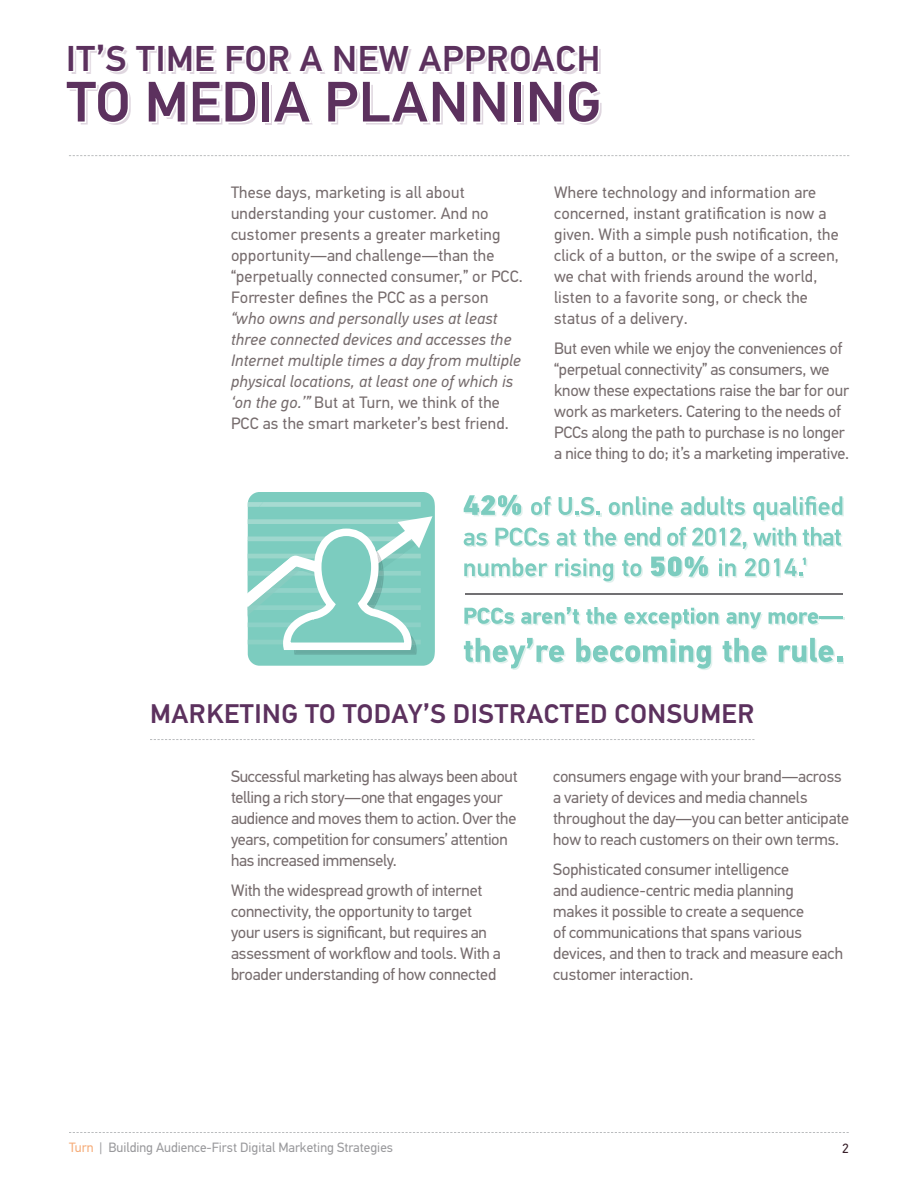
<style>
.page{position:relative;width:918px;height:1188px;background:#fff}
.page>*{position:absolute;margin:0;border:0;box-sizing:border-box;transform-origin:0 0}
.t1{font:500 57px "PF Din Text Pro";letter-spacing:.015em;color:#5c315e}
.t2{font:500 36px "PF Din Text Pro";letter-spacing:.02em;color:#5c315e}
.t3{font:500 27px "PF Din Text Pro";letter-spacing:.02em;color:#5c315e}
.t4{font:16.5px/21px "PF Din Text Pro";letter-spacing:-.01em;color:#766c6d}
.t5{font:16.5px/21px "PF Din Text Pro";letter-spacing:.01em;color:#766c6d}
.t6{font:italic 16.5px/21px "PF Din Text Pro";letter-spacing:.01em;color:#766c6d}
.t7{font:13.5px "PF Din Text Pro";color:#99999c}
.t8{font:13.5px "PF Din Text Pro";color:#38202a}
.s1{font-style:normal}
.s2{color:#f6ad7a}
</style>
<div class="page">
<svg style="left:69px;top:1132px;width:780px;height:1px"></svg>
<svg style="left:150px;top:739px;width:604px;height:1px"></svg>
<svg style="left:69px;top:155px;width:781px;height:1px"></svg>
<hr style="left:821px;top:617px;width:23px;height:3px;background:#e0f1ed">
<svg style="left:464px;top:608px;width:51px;height:17px"></svg>
<svg style="left:521px;top:607px;width:59px;height:18px"></svg>
<svg style="left:586px;top:607px;width:32px;height:18px"></svg>
<svg style="left:624px;top:608px;width:96px;height:22px"></svg>
<svg style="left:726px;top:612px;width:37px;height:18px"></svg>
<svg style="left:769px;top:612px;width:51px;height:13px"></svg>
<hr style="left:820px;top:616px;width:23px;height:3px;background:#7cccbf">
<svg style="left:464px;top:638px;width:102px;height:32px"></svg>
<svg style="left:576px;top:638px;width:136px;height:32px"></svg>
<svg style="left:723px;top:638px;width:45px;height:26px"></svg>
<svg style="left:779px;top:638px;width:65px;height:26px"></svg>
<svg style="left:464px;top:495px;width:380px;height:55px"></svg>
<svg style="left:464px;top:558px;width:85px;height:20px"></svg>
<svg style="left:555px;top:558px;width:60px;height:25px"></svg>
<svg style="left:622px;top:560px;width:21px;height:18px"></svg>
<svg style="left:651px;top:556px;width:58px;height:22px"></svg>
<svg style="left:719px;top:558px;width:18px;height:20px"></svg>
<svg style="left:745px;top:558px;width:62px;height:20px"></svg>
<hr style="left:465px;top:593px;width:377px;height:2px;background:#717073">
<svg style="left:247px;top:492px;width:188px;height:174px"></svg>
<h2 class="t2" style="left:66px;top:37px;width:536px">IT’S TIME FOR A NEW APPROACH</h2>
<h1 class="t1" style="left:66px;top:68px;width:536px">TO MEDIA PLANNING</h1>
<p class="t5" style="left:231px;top:182px;width:293px">These days, marketing is all about understanding your customer. And no customer presents a greater marketing opportunity—and challenge—than the “perpetually connected consumer,” or PCC.<br>Forrester defines the PCC as a person</p>
<p class="t6" style="left:231px;top:308px;width:292px">“who owns and personally uses at least three connected devices and accesses the Internet multiple times a day from multiple physical locations, at least one of which is ‘on the go.’” <span class="s1">But at Turn, we think of the PCC as the smart marketer’s best friend.</span></p>
<p class="t5" style="left:554px;top:182px;width:286px">Where technology and information are concerned, instant gratification is now a given. With a simple push notification, the click of a button, or the swipe of a screen, we chat with friends around the world, listen to a favorite song, or check the status of a delivery.</p>
<p class="t4" style="left:554px;top:338px;width:297px">But even while we enjoy the conveniences of “perpetual connectivity” as consumers, we know these expectations raise the bar for our work as marketers. Catering to the needs of PCCs along the path to purchase is no longer a nice thing to do; it’s a marketing imperative.</p>
<h3 class="t3" style="left:150px;top:698px;width:605px">MARKETING TO TODAY’S DISTRACTED CONSUMER</h3>
<p class="t4" style="left:231px;top:766px;width:288px">Successful marketing has always been about telling a rich story—one that engages your audience and moves them to action. Over the years, competition for consumers’ attention has increased immensely.</p>
<p class="t4" style="left:231px;top:880px;width:271px">With the widespread growth of internet connectivity, the opportunity to target your users is significant, but requires an assessment of workflow and tools. With a broader understanding of how connected</p>
<p class="t4" style="left:553px;top:766px;width:297px">consumers engage with your brand—across a variety of devices and media channels throughout the day—you can better anticipate how to reach customers on their own terms.</p>
<p class="t4" style="left:553px;top:859px;width:291px">Sophisticated consumer intelligence<br>and audience-centric media planning<br>makes it possible to create a sequence<br>of communications that spans various devices, and then to track and measure each customer interaction.</p>
<p class="t7" style="left:69px;top:1140px;width:326px"><span class="s2">Turn</span> | Building Audience-First Digital Marketing Strategies</p>
<p class="t8" style="left:842px;top:1140px;width:8px">2</p>
</div>
